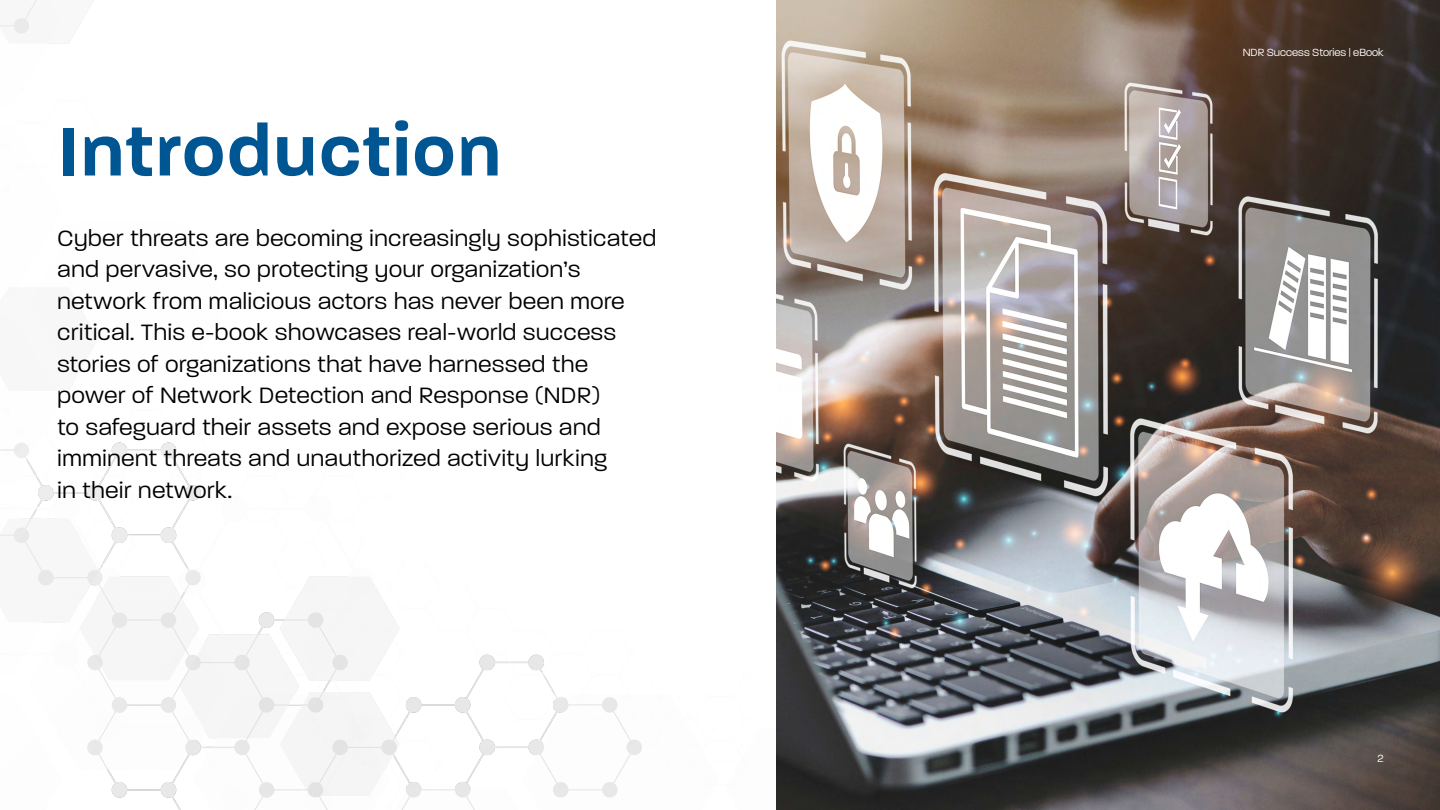
<style>
.page{position:relative;width:1440px;height:810px;background:#fff}
.page>*{position:absolute;margin:0;border:0;box-sizing:border-box;transform-origin:0 0}
.t1{font:600 75px "Paralucent";letter-spacing:.03em;color:#005692}
.t2{font:300 24px/31.5px "Paralucent";letter-spacing:.03em;color:#000}
.t3{font:300 11.25px "Paralucent";color:#fff}
</style>
<div class="page">
<img style="left:0;top:0;width:642px;height:810px">
<img style="left:776px;top:0;width:664px;height:810px">
<h1 class="t1" style="left:58px;top:106px;width:445px">Introduction</h1>
<p class="t2" style="left:58px;top:222px;width:600px">Cyber threats are becoming increasingly sophisticated and pervasive, so protecting your organization’s network from malicious actors has never been more critical. This e-book showcases real-world success stories of organizations that have harnessed the power of Network Detection and Response (NDR)<br>to safeguard their assets and expose serious and imminent threats and unauthorized activity lurking<br>in their network.</p>
<p class="t3" style="left:1243px;top:46px;width:143px">NDR Success Stories | eBook</p>
<p class="t3" style="left:1378px;top:752px;width:8px">2</p>
</div>
